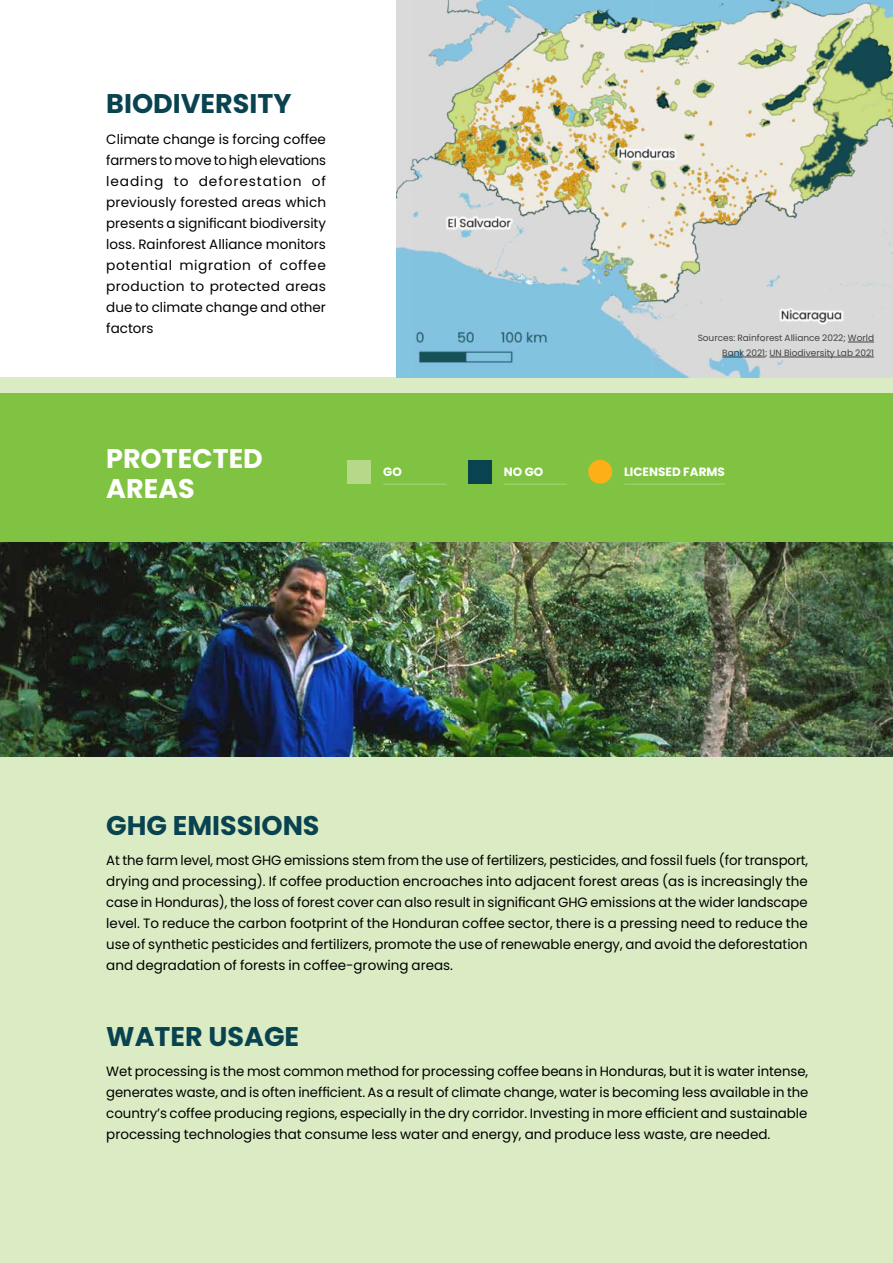
<style>
.page{position:relative;width:893px;height:1263px;background:#fff}
.page>*{position:absolute;margin:0;border:0;box-sizing:border-box;transform-origin:0 0}
.t1{font:700 27px "Poppins";color:#094350}
.t2{font:700 27px/30px "Poppins";color:#fff}
.t3{font:13.5px/21px "Poppins";color:#000;text-align:justify}
.t4{font:700 12px "Poppins";color:#fff}
.t5{font:9px/15px "Poppins";color:#000;text-align:right}
</style>
<div class="page">
<div style="left:0;top:641px;width:893px;height:622px;background:#dbebc4"></div>
<svg style="left:0;top:377px;width:893px;height:17px;background:#d3e7bd"></svg>
<div style="left:0;top:394px;width:893px;height:148px;background:#80c342"></div>
<img style="left:0;top:542px;width:893px;height:215px">
<img style="left:397px;top:0;width:496px;height:377px">
<svg style="left:848px;top:342px;width:26px;height:1px"></svg>
<hr style="left:722px;top:357px;width:43px;height:1px;background:#000">
<hr style="left:770px;top:357px;width:104px;height:1px;background:#000">
<hr style="left:383px;top:484px;width:63px;height:1px;background:#fff">
<hr style="left:624px;top:484px;width:101px;height:1px;background:#fff">
<hr style="left:504px;top:484px;width:63px;height:1px;background:#fff">
<div style="left:347px;top:460px;width:24px;height:24px;background:#b7d889"></div>
<div style="left:588px;top:460px;width:24px;height:24px;background:#fcaf17;border-radius:50%"></div>
<div style="left:468px;top:460px;width:24px;height:24px;background:#094350"></div>
<h1 class="t1" style="left:106px;top:88px;width:187px">BIODIVERSITY</h1>
<p class="t3" style="left:106px;top:129px;width:221px">Climate change is forcing coffee farmers to move to high elevations leading to deforestation of previously forested areas which presents a significant biodiversity loss. Rainforest Alliance monitors potential migration of coffee production to protected areas due to climate change and other factors</p>
<h1 class="t2" style="left:106px;top:444px;width:158px">PROTECTED<br>AREAS</h1>
<p class="t5" style="left:698px;top:331px;width:178px">Sources: Rainforest Alliance 2022; World<br>Bank 2021; UN Biodiversity Lab 2021</p>
<p class="t4" style="left:383px;top:465px;width:20px">GO</p>
<p class="t4" style="left:504px;top:465px;width:41px">NO GO</p>
<p class="t4" style="left:624px;top:465px;width:102px">LICENSED FARMS</p>
<h1 class="t1" style="left:106px;top:810px;width:215px">GHG EMISSIONS</h1>
<p class="t3" style="left:106px;top:850px;width:703px">At the farm level, most GHG emissions stem from the use of fertilizers, pesticides, and fossil fuels (for transport, drying and processing). If coffee production encroaches into adjacent forest areas (as is increasingly the case in Honduras), the loss of forest cover can also result in significant GHG emissions at the wider landscape level. To reduce the carbon footprint of the Honduran coffee sector, there is a pressing need to reduce the use of synthetic pesticides and fertilizers, promote the use of renewable energy, and avoid the deforestation and degradation of forests in coffee-growing areas.</p>
<h1 class="t1" style="left:106px;top:1020px;width:194px">WATER USAGE</h1>
<p class="t3" style="left:106px;top:1061px;width:704px">Wet processing is the most common method for processing coffee beans in Honduras, but it is water intense, generates waste, and is often inefficient. As a result of climate change, water is becoming less available in the country’s coffee producing regions, especially in the dry corridor. Investing in more efficient and sustainable processing technologies that consume less water and energy, and produce less waste, are needed.</p>
</div>
